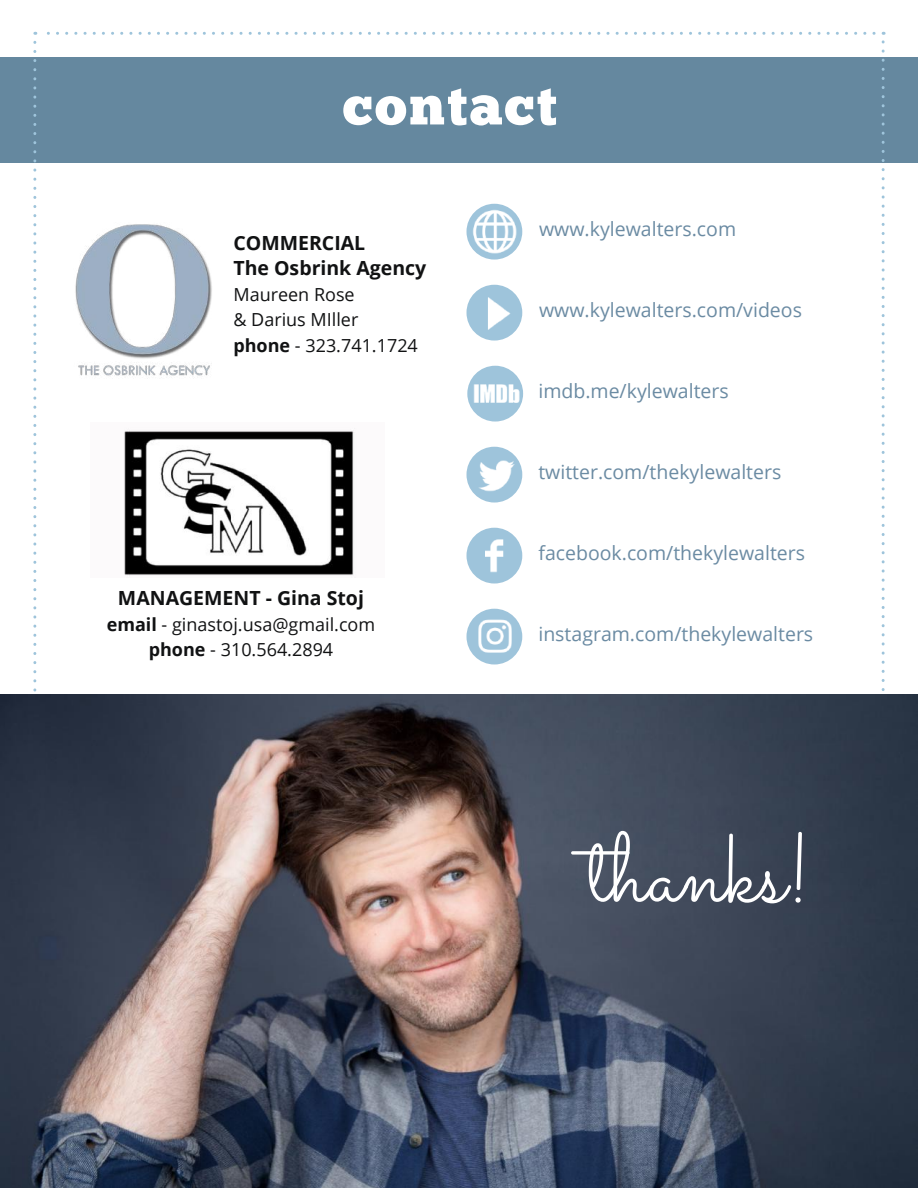
<style>
.page{position:relative;width:918px;height:1188px;background:#fff}
.page>*{position:absolute;margin:0;border:0;box-sizing:border-box;transform-origin:0 0}
.t1{font:98.55px "Sacramento";color:#fff}
.t2{font:55.5px "Chunk Five";letter-spacing:.04em;color:#fff}
.t3{font:19.5px "Open Sans";color:#6b8ba3}
.t4{font:700 19.5px/25.5px "Open Sans";color:#111213}
.t5{font:18px/25.5px "Open Sans";color:#111213;text-align:center}
.s1{font-weight:700}
</style>
<div class="page">
<div style="left:0;top:57px;width:918px;height:106px;background:#65889f"></div>
<svg style="left:33px;top:42px;width:3px;height:650px"></svg>
<svg style="left:882px;top:32px;width:3px;height:659px"></svg>
<svg style="left:35px;top:32px;width:839px;height:3px"></svg>
<img style="left:0;top:694px;width:918px;height:494px">
<img style="left:75px;top:224px;width:137px;height:155px">
<img style="left:466px;top:204px;width:56px;height:56px">
<img style="left:466px;top:285px;width:56px;height:56px">
<img style="left:467px;top:366px;width:56px;height:56px">
<img style="left:466px;top:447px;width:56px;height:56px">
<img style="left:466px;top:528px;width:56px;height:56px">
<img style="left:466px;top:610px;width:56px;height:52px">
<img style="left:124px;top:428px;width:231px;height:148px">
<h2 class="t2" style="left:343px;top:72px;width:215px">contact</h2>
<p class="t4" style="left:233px;top:229px;width:194px">COMMERCIAL<br>The Osbrink Agency</p>
<p class="t5" style="left:233px;top:281px;width:186px;text-align:left">Maureen Rose<br>&amp; Darius MIller <span class="s1">phone</span> - 323.741.1724</p>
<p class="t4" style="left:118px;top:585px;width:248px">MANAGEMENT - Gina Stoj</p>
<p class="t5" style="left:107px;top:611px;width:270px"><span class="s1">email</span> - ginastoj.usa@gmail.com <span class="s1">phone</span> - 310.564.2894</p>
<p class="t3" style="left:539px;top:216px;width:199px">www.kylewalters.com</p>
<p class="t3" style="left:539px;top:297px;width:264px">www.kylewalters.com/videos</p>
<p class="t3" style="left:538px;top:378px;width:192px">imdb.me/kylewalters</p>
<p class="t3" style="left:538px;top:459px;width:244px">twitter.com/thekylewalters</p>
<p class="t3" style="left:538px;top:540px;width:268px">facebook.com/thekylewalters</p>
<p class="t3" style="left:538px;top:621px;width:276px">instagram.com/thekylewalters</p>
<h1 class="t1" style="left:589px;top:809px;width:224px">thanks!</h1>
</div>
